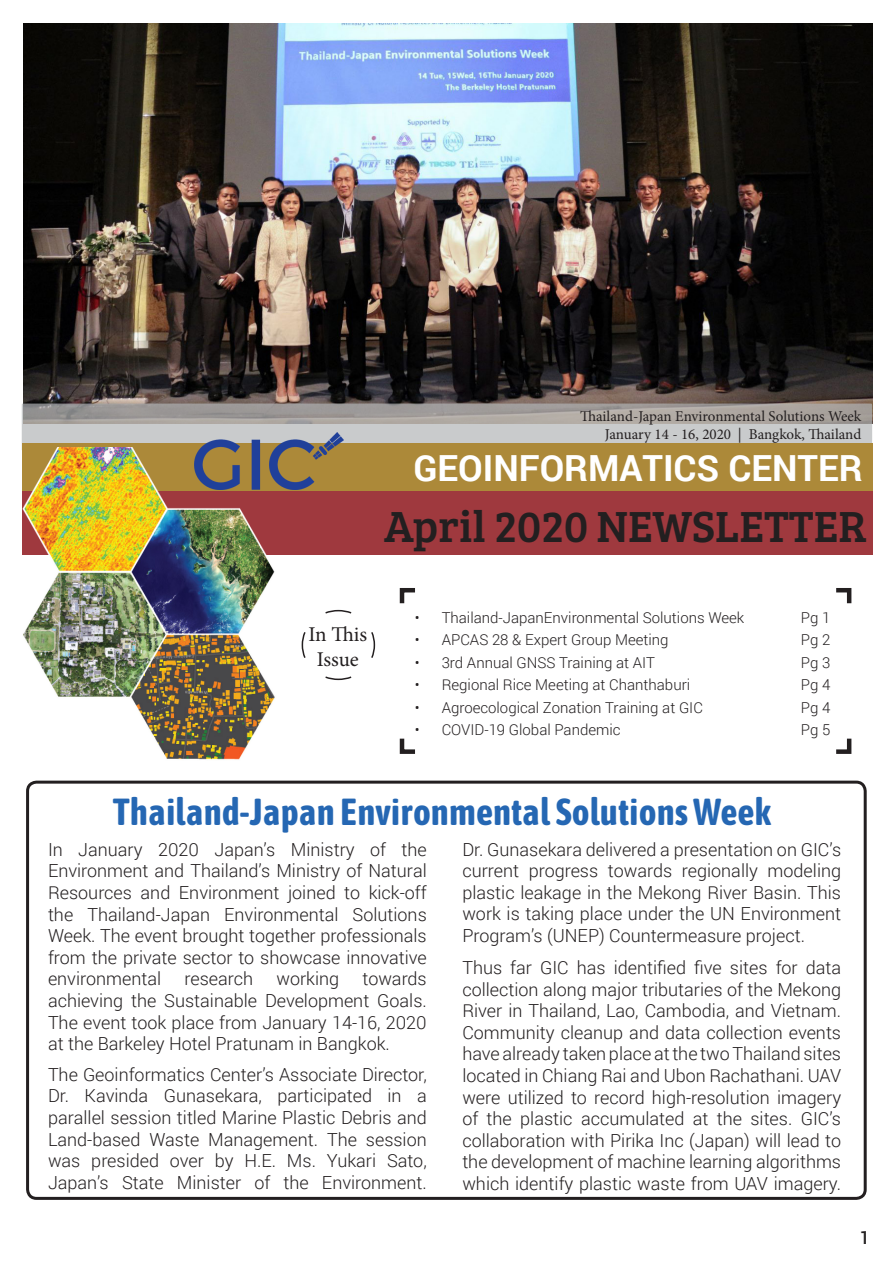
<style>
.page{position:relative;width:893px;height:1263px;background:#fff}
.page>*{position:absolute;margin:0;border:0;box-sizing:border-box;transform-origin:0 0}
.t1{font:45px "Bree Serif";color:#231f20}
.t2{font:700 37.5px "Asap Condensed";color:#2567b3}
.t3{font:700 36px "Roboto";color:#fff}
.t4{font:21px "Minion Pro";letter-spacing:-.005em;color:#231f20}
.t5{font:300 18px/21.6px "Roboto";color:#231f20;text-align:justify}
.t6{font:500 18px "Roboto";color:#231f20}
.t7{font:300 15px "Roboto";color:#231f20}
.t8{font:15px "Minion Pro";letter-spacing:-.005em;color:#231f20}
</style>
<div class="page">
<svg style="left:399px;top:588px;width:453px;height:166px"></svg>
<div style="left:26px;top:781px;width:841px;height:419px;border:3px solid #231f20;border-radius:9px"></div>
<img style="left:23px;top:23px;width:850px;height:401px">
<div style="left:22px;top:490px;width:851px;height:65px;background:#9f393e"></div>
<svg style="left:22px;top:404px;width:850px;height:47px;background:#b5b3b2"></svg>
<div style="left:22px;top:443px;width:851px;height:47px;background:#ac8939"></div>
<img style="left:22px;top:447px;width:255px;height:313px">
<svg style="left:301px;top:609px;width:75px;height:72px"></svg>
<img style="left:195px;top:432px;width:149px;height:57px">
<p class="t8" style="left:580px;top:406px;width:283px">Thailand-Japan Environmental Solutions Week</p>
<p class="t8" style="left:605px;top:424px;width:258px">January 14 - 16, 2020 | Bangkok, Thailand</p>
<p class="t3" style="left:414px;top:443px;width:451px">GEOINFORMATICS CENTER</p>
<p class="t1" style="left:384px;top:493px;width:484px">April 2020 NEWSLETTER</p>
<p class="t4" style="left:308px;top:620px;width:60px">In This</p>
<p class="t4" style="left:317px;top:645px;width:43px">Issue</p>
<p class="t7" style="left:415px;top:607px;width:331px">• Thailand-JapanEnvironmental Solutions Week</p>
<p class="t7" style="left:801px;top:607px;width:31px">Pg 1</p>
<p class="t7" style="left:415px;top:630px;width:255px">• APCAS 28 &amp; Expert Group Meeting</p>
<p class="t7" style="left:801px;top:630px;width:31px">Pg 2</p>
<p class="t7" style="left:415px;top:652px;width:242px">• 3rd Annual GNSS Training at AIT</p>
<p class="t7" style="left:801px;top:652px;width:31px">Pg 3</p>
<p class="t7" style="left:415px;top:675px;width:277px">• Regional Rice Meeting at Chanthaburi</p>
<p class="t7" style="left:801px;top:675px;width:31px">Pg 4</p>
<p class="t7" style="left:415px;top:697px;width:290px">• Agroecological Zonation Training at GIC</p>
<p class="t7" style="left:801px;top:697px;width:31px">Pg 4</p>
<p class="t7" style="left:415px;top:720px;width:207px">• COVID-19 Global Pandemic</p>
<p class="t7" style="left:801px;top:720px;width:31px">Pg 5</p>
<p class="t2" style="left:113px;top:787px;width:660px">Thailand-Japan Environmental Solutions Week</p>
<p class="t5" style="left:48px;top:838px;width:380px">In January 2020 Japan’s Ministry of the Environment and Thailand’s Ministry of Natural Resources and Environment joined to kick-off the Thailand-Japan Environmental Solutions Week. The event brought together professionals from the private sector to showcase innovative environmental</p>
<p class="t5" style="left:48px;top:968px;width:380px;text-indent:314px">towards achieving the Sustainable Development Goals.<br>The event took place from January 14-16, 2020 at the Barkeley Hotel Pratunam in Bangkok.</p>
<p class="t5" style="left:184px;top:968px;width:70px">research</p>
<p class="t5" style="left:276px;top:968px;width:64px">working</p>
<p class="t5" style="left:48px;top:1063px;width:380px">The Geoinformatics Center’s Associate Director, Dr. Kavinda Gunasekara, participated in a parallel session titled Marine Plastic Debris and Land-based Waste Management. The session was presided over by H.E. Ms. Yukari Sato, Japan’s State Minister of the Environment.</p>
<p class="t5" style="left:462px;top:838px;width:380px">Dr. Gunasekara delivered a presentation on GIC’s current progress towards regionally modeling plastic leakage in the Mekong River Basin. This work is taking place under the UN Environment Program’s (UNEP) Countermeasure project.</p>
<p class="t5" style="left:462px;top:956px;width:380px">Thus far GIC has identified five sites for data collection along major tributaries of the Mekong River in Thailand, Lao, Cambodia, and Vietnam.<br>Community cleanup and data collection events have already taken place at the two Thailand sites located in Chiang Rai and Ubon Rachathani. UAV were utilized to record high-resolution imagery of the plastic accumulated at the sites. GIC’s collaboration with Pirika Inc (Japan) will lead to the development of machine learning algorithms which identify plastic waste from UAV imagery.</p>
<p class="t6" style="left:860px;top:1225px;width:12px">1</p>
</div>
